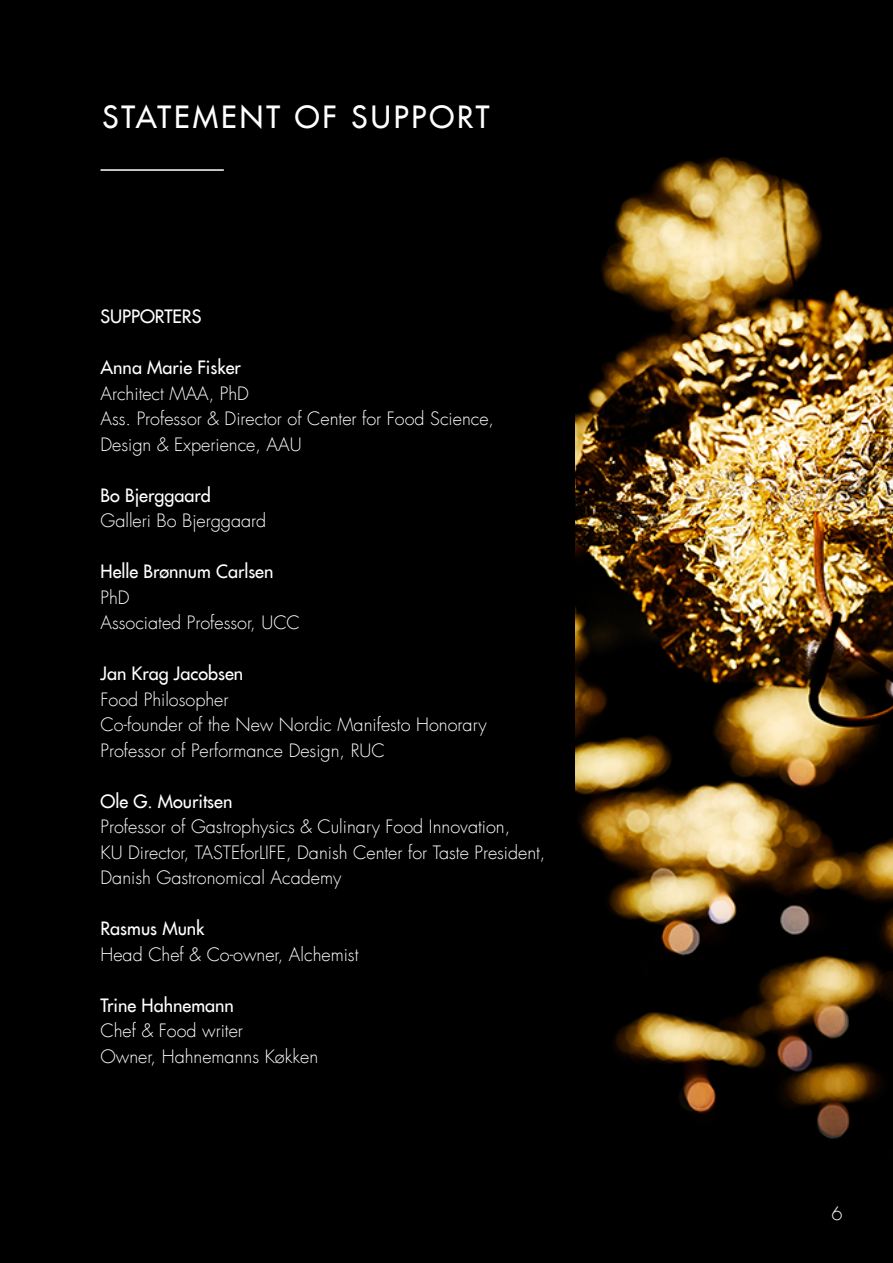
<style>
.page{position:relative;width:893px;height:1263px;background:#000}
.page>*{position:absolute;margin:0;border:0;box-sizing:border-box;transform-origin:0 0}
.t1{font:30px "Futura LT";letter-spacing:.1em;color:#fff}
.t2{font:300 18px/25.5px "Futura LT";color:#fff}
.t3{font:18px "Futura LT";color:#fff}
</style>
<div class="page">
<hr style="left:101px;top:169px;width:123px;height:2px;background:#fff">
<img style="left:575px;top:157px;width:318px;height:982px">
<h1 class="t1" style="left:102px;top:97px;width:389px">STATEMENT OF SUPPORT</h1>
<p class="t3" style="left:101px;top:305px;width:102px">SUPPORTERS</p>
<p class="t3" style="left:101px;top:356px;width:142px">Anna Marie Fisker</p>
<p class="t2" style="left:101px;top:381px;width:395px">Architect MAA, PhD<br>Ass. Professor &amp; Director of Center for Food Science,<br>Design &amp; Experience, AAU</p>
<p class="t3" style="left:101px;top:483px;width:112px">Bo Bjerggaard</p>
<p class="t2" style="left:101px;top:508px;width:167px">Galleri Bo Bjerggaard</p>
<p class="t3" style="left:101px;top:560px;width:174px">Helle Brønnum Carlsen</p>
<p class="t2" style="left:101px;top:585px;width:201px">PhD<br>Associated Professor, UCC</p>
<p class="t3" style="left:101px;top:662px;width:144px">Jan Krag Jacobsen</p>
<p class="t2" style="left:101px;top:687px;width:388px">Food Philosopher<br>Co-founder of the New Nordic Manifesto Honorary<br>Professor of Performance Design, RUC</p>
<p class="t3" style="left:101px;top:789px;width:133px">Ole G. Mouritsen</p>
<p class="t2" style="left:101px;top:814px;width:447px">Professor of Gastrophysics &amp; Culinary Food Innovation,<br>KU Director, TASTEforLIFE, Danish Center for Taste President,<br>Danish Gastronomical Academy</p>
<p class="t3" style="left:101px;top:917px;width:106px">Rasmus Munk</p>
<p class="t2" style="left:101px;top:942px;width:259px">Head Chef &amp; Co-owner, Alchemist</p>
<p class="t3" style="left:101px;top:993px;width:135px">Trine Hahnemann</p>
<p class="t2" style="left:101px;top:1018px;width:219px">Chef &amp; Food writer<br>Owner, Hahnemanns Køkken</p>
<p class="t2" style="left:831px;top:1202px;width:13px">6</p>
</div>
